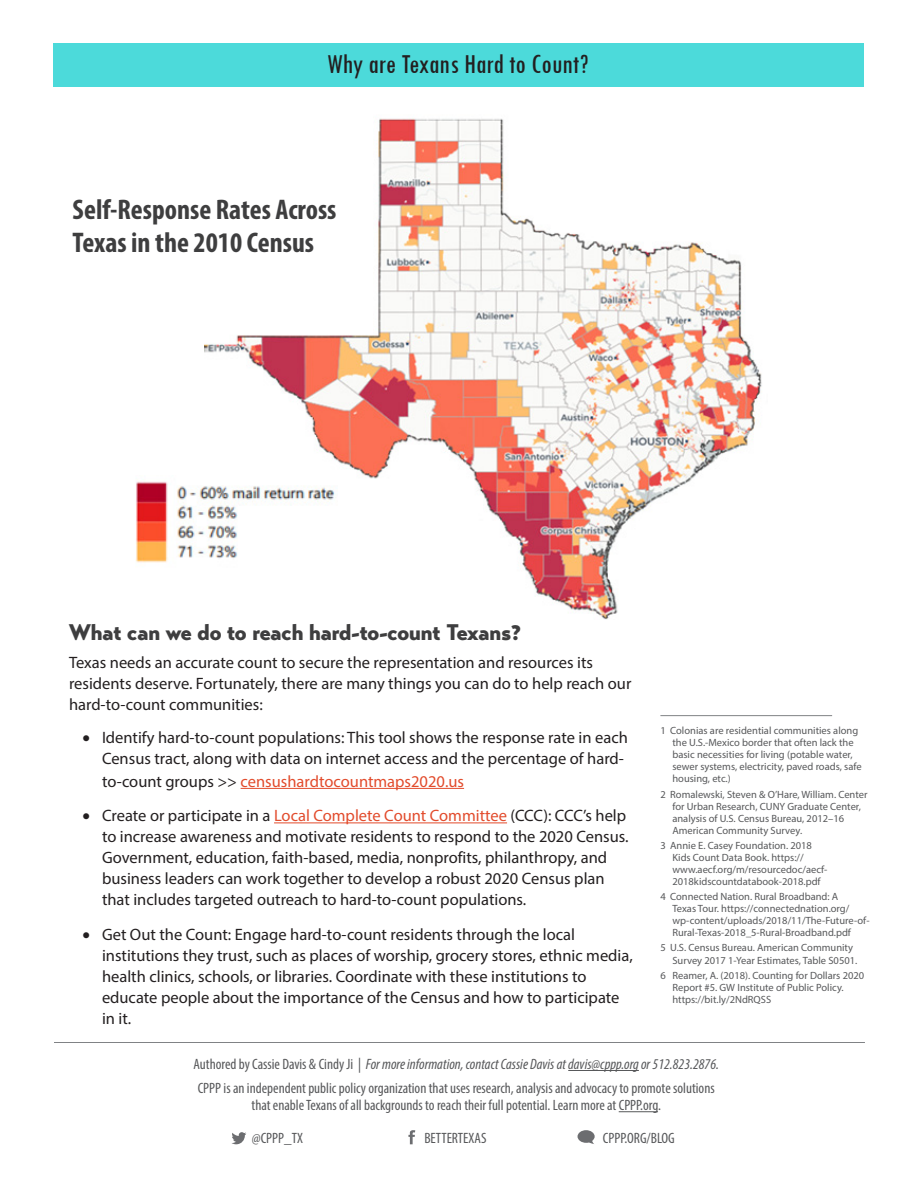
<style>
.page{position:relative;width:918px;height:1188px;background:#fff}
.page>*{position:absolute;margin:0;border:0;box-sizing:border-box;transform-origin:0 0}
.No_Spacing{font:700 condensed 28.5px/33px "Myriad Pro";color:#3e3e3f}
.t1{font:condensed 28.5px "Tw Cen";color:#231f20}
.No_Spacing-2{font:900 22.5px "Transat";letter-spacing:-.005em;color:#3e3e3f}
.No_Spacing-3{font:16.5px/21px "Myriad Pro";color:#231f20}
.t2{font:16.5px "Myriad Pro";color:#e24b2c}
.t3{font:condensed 15px/17.2px "Myriad Pro";color:#57585a;text-align:center}
.t4{font:italic condensed 15px "Myriad Pro";color:#57585a}
.t5{font:10.5px/12px "Myriad Pro";color:#57585a}
.s1{color:#231f20}
.s2{color:#e24b2c}
.s3{font-style:normal}
</style>
<div class="page">
<img style="left:204px;top:118px;width:558px;height:502px">
<div style="left:53px;top:44px;width:811px;height:43px;background:#4cdada"></div>
<hr style="left:568px;top:1070px;width:71px;height:1px;background:#57585a">
<hr style="left:619px;top:1111px;width:39px;height:1px;background:#57585a">
<svg style="left:578px;top:1130px;width:17px;height:14px"></svg>
<svg style="left:232px;top:1132px;width:14px;height:12px"></svg>
<svg style="left:408px;top:1130px;width:7px;height:14px"></svg>
<hr style="left:54px;top:1042px;width:811px;height:1px;background:#808285">
<hr style="left:241px;top:788px;width:223px;height:1px;background:#e24b2c">
<hr style="left:274px;top:822px;width:233px;height:1px;background:#e24b2c">
<img style="left:135px;top:475px;width:203px;height:97px">
<hr style="left:660px;top:715px;width:172px;height:1px;background:#808285">
<p class="t1" style="left:327px;top:47px;width:263px">Why are Texans Hard to Count?</p>
<p class="No_Spacing" style="left:73px;top:192px;width:265px">Self-Response Rates Across<br>Texas in the 2010 Census</p>
<p class="No_Spacing-2" style="left:69px;top:619px;width:453px">What can we do to reach hard-to-count Texans?</p>
<p class="No_Spacing-3" style="left:69px;top:652px;width:564px">Texas needs an accurate count to secure the representation and resources its residents deserve. Fortunately, there are many things you can do to help reach our hard-to-count communities:</p>
<p class="No_Spacing-3" style="left:82px;top:727px;width:547px;text-align:right">• Identify hard-to-count populations: This tool shows the response rate in each<br>Census tract, along with data on internet access and the percentage of hard-</p>
<p class="t2" style="left:102px;top:771px;width:364px"><span class="s1">to-count groups &gt;&gt;</span> censushardtocountmaps2020.us</p>
<p class="No_Spacing-3" style="left:102px;top:805px;width:528px;text-indent:-20px">• Create or participate in a <span class="s2">Local Complete Count Committee</span> (CCC): CCC’s help to increase awareness and motivate residents to respond to the 2020 Census.<br>Government, education, faith-based, media, nonprofits, philanthropy, and business leaders can work together to develop a robust 2020 Census plan that includes targeted outreach to hard-to-count populations.</p>
<p class="No_Spacing-3" style="left:102px;top:923px;width:532px;text-indent:-20px">• Get Out the Count: Engage hard-to-count residents through the local institutions they trust, such as places of worship, grocery stores, ethnic media, health clinics, schools, or libraries. Coordinate with these institutions to educate people about the importance of the Census and how to participate in it.</p>
<p class="t5" style="left:672px;top:725px;width:191px;text-indent:-12px">1 Colonias are residential communities along the U.S.-Mexico border that often lack the basic necessities for living (potable water, sewer systems, electricity, paved roads, safe housing, etc.)</p>
<p class="t5" style="left:672px;top:788px;width:197px;text-indent:-12px">2 Romalewski, Steven &amp; O’Hare, William. Center for Urban Research, CUNY Graduate Center, analysis of U.S. Census Bureau, 2012–16<br>American Community Survey.</p>
<p class="t5" style="left:672px;top:839px;width:156px;text-indent:-12px">3 Annie E. Casey Foundation. 2018<br>Kids Count Data Book. https:// www.aecf.org/m/resourcedoc/aecf-2018kidscountdatabook-2018.pdf</p>
<p class="t5" style="left:672px;top:890px;width:199px;text-indent:-12px">4 Connected Nation. Rural Broadband: A<br>Texas Tour. https://connectednation.org/ wp-content/uploads/2018/11/The-Future-of-Rural-Texas-2018_5-Rural-Broadband.pdf</p>
<p class="t5" style="left:672px;top:942px;width:186px;text-indent:-12px">5 U.S. Census Bureau. American Community<br>Survey 2017 1-Year Estimates, Table S0501.</p>
<p class="t5" style="left:672px;top:969px;width:193px;text-indent:-12px">6 Reamer, A. (2018). Counting for Dollars 2020<br>Report #5. GW Institute of Public Policy. https://bit.ly/2NdRQSS</p>
<p class="t4" style="left:193px;top:1055px;width:527px"><span class="s3">Authored by Cassie Davis &amp; Cindy Ji |</span> For more information, contact Cassie Davis at davis@cppp.org or 512.823.2876.</p>
<p class="t3" style="left:198px;top:1079px;width:519px">CPPP is an independent public policy organization that uses research, analysis and advocacy to promote solutions that enable Texans of all backgrounds to reach their full potential. Learn more at CPPP.org.</p>
<p class="t3" style="left:252px;top:1129px;width:53px">@CPPP_TX</p>
<p class="t3" style="left:424px;top:1129px;width:64px">BETTERTEXAS</p>
<p class="t3" style="left:603px;top:1129px;width:73px">CPPP.ORG/BLOG</p>
</div>
